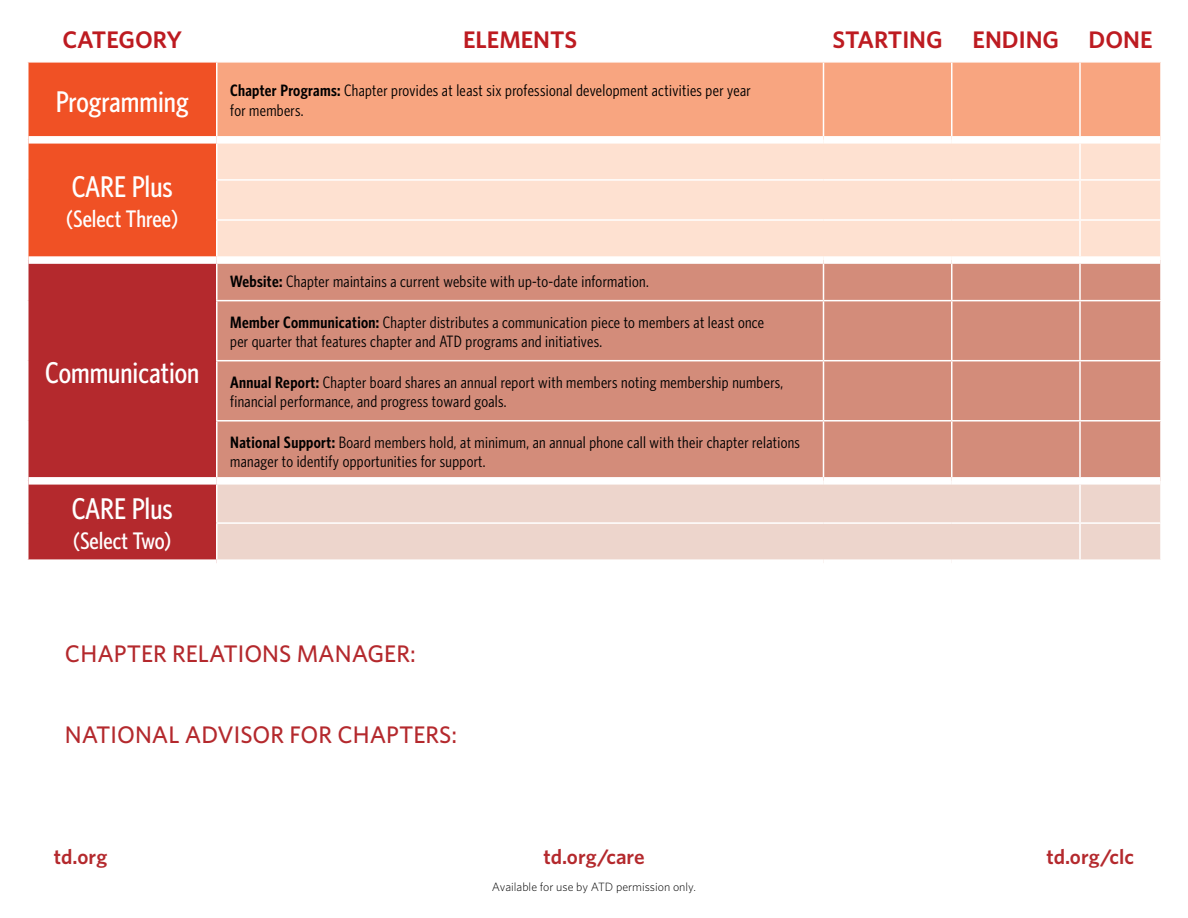
<style>
.page{position:relative;width:1188px;height:918px;background:#fff}
.page>*{position:absolute;margin:0;border:0;box-sizing:border-box;transform-origin:0 0}
.t1{font:500 condensed 30px "Whitney HTF";color:#fff}
.t2{font:500 24px "Whitney HTF";color:#b4292d}
.t3{font:600 24px "Whitney HTF";color:#bd1b21}
.t4{font:500 condensed 24px "Whitney HTF";color:#fff}
.t5{font:600 21px "Whitney HTF";color:#b4292d}
.t6{font:condensed 16.5px/19.5px "Whitney HTF";letter-spacing:.02em;color:#000}
.t7{font:300 12px "Whitney HTF";color:#000}
.s1{font-weight:600}
</style>
<div class="page">
<div style="left:28px;top:63px;width:188px;height:193px;background:#f05125"></div>
<div style="left:218px;top:63px;width:942px;height:73px;background:#f8a580"></div>
<div style="left:218px;top:144px;width:942px;height:112px;background:#fee1d1"></div>
<div style="left:28px;top:264px;width:188px;height:295px;background:#b4292d"></div>
<div style="left:218px;top:264px;width:942px;height:213px;background:#d38c7a"></div>
<div style="left:218px;top:485px;width:942px;height:74px;background:#edd5cc"></div>
<hr style="left:823px;top:63px;width:1px;height:73px;background:#fff">
<hr style="left:951px;top:63px;width:1px;height:73px;background:#fff">
<hr style="left:1079px;top:63px;width:2px;height:73px;background:#fff">
<hr style="left:1079px;top:144px;width:2px;height:35px;background:#fff">
<hr style="left:216px;top:179px;width:608px;height:2px;background:#fff">
<hr style="left:824px;top:179px;width:128px;height:2px;background:#fff">
<hr style="left:952px;top:179px;width:128px;height:2px;background:#fff">
<hr style="left:1080px;top:179px;width:82px;height:2px;background:#fff">
<hr style="left:1079px;top:181px;width:2px;height:38px;background:#fff">
<hr style="left:216px;top:219px;width:608px;height:2px;background:#fff">
<hr style="left:824px;top:219px;width:128px;height:2px;background:#fff">
<hr style="left:952px;top:219px;width:128px;height:2px;background:#fff">
<hr style="left:1080px;top:219px;width:82px;height:2px;background:#fff">
<hr style="left:1079px;top:221px;width:2px;height:35px;background:#fff">
<hr style="left:823px;top:264px;width:1px;height:36px;background:#fff">
<hr style="left:951px;top:264px;width:1px;height:36px;background:#fff">
<hr style="left:1079px;top:264px;width:2px;height:36px;background:#fff">
<hr style="left:216px;top:300px;width:608px;height:1px;background:#fff">
<hr style="left:824px;top:300px;width:128px;height:1px;background:#fff">
<hr style="left:823px;top:301px;width:1px;height:59px;background:#fff">
<hr style="left:952px;top:300px;width:128px;height:1px;background:#fff">
<hr style="left:951px;top:301px;width:1px;height:59px;background:#fff">
<hr style="left:1080px;top:300px;width:82px;height:1px;background:#fff">
<hr style="left:1079px;top:301px;width:2px;height:59px;background:#fff">
<hr style="left:216px;top:360px;width:608px;height:1px;background:#fff">
<hr style="left:824px;top:360px;width:128px;height:1px;background:#fff">
<hr style="left:823px;top:361px;width:1px;height:59px;background:#fff">
<hr style="left:952px;top:360px;width:128px;height:1px;background:#fff">
<hr style="left:951px;top:361px;width:1px;height:59px;background:#fff">
<hr style="left:1080px;top:360px;width:82px;height:1px;background:#fff">
<hr style="left:1079px;top:361px;width:2px;height:59px;background:#fff">
<hr style="left:216px;top:420px;width:608px;height:2px;background:#fff">
<hr style="left:824px;top:420px;width:128px;height:2px;background:#fff">
<hr style="left:823px;top:422px;width:1px;height:55px;background:#fff">
<hr style="left:952px;top:420px;width:128px;height:2px;background:#fff">
<hr style="left:951px;top:422px;width:1px;height:55px;background:#fff">
<hr style="left:1080px;top:420px;width:82px;height:2px;background:#fff">
<hr style="left:1079px;top:422px;width:2px;height:55px;background:#fff">
<hr style="left:1079px;top:485px;width:2px;height:37px;background:#fff">
<hr style="left:216px;top:522px;width:608px;height:2px;background:#fff">
<hr style="left:824px;top:522px;width:128px;height:2px;background:#fff">
<hr style="left:952px;top:522px;width:128px;height:2px;background:#fff">
<hr style="left:1080px;top:522px;width:82px;height:2px;background:#fff">
<hr style="left:1079px;top:524px;width:2px;height:35px;background:#fff">
<div style="left:28px;top:136px;width:189px;height:8px;background:#fff"></div>
<div style="left:28px;top:477px;width:189px;height:8px;background:#fff"></div>
<h2 class="t3" style="left:62px;top:25px;width:121px">CATEGORY</h2>
<h2 class="t3" style="left:463px;top:25px;width:116px">ELEMENTS</h2>
<h2 class="t3" style="left:833px;top:25px;width:321px">STARTING ENDING DONE</h2>
<h1 class="t1" style="left:56px;top:84px;width:135px">Programming</h1>
<p class="t6" style="left:230px;top:81px;width:522px"><span class="s1">Chapter Programs:</span> Chapter provides at least six professional development activities per year for members.</p>
<h1 class="t1" style="left:72px;top:170px;width:103px">CARE Plus</h1>
<h2 class="t4" style="left:66px;top:205px;width:113px">(Select Three)</h2>
<h1 class="t1" style="left:45px;top:355px;width:156px">Communication</h1>
<h1 class="t1" style="left:72px;top:492px;width:103px">CARE Plus</h1>
<h2 class="t4" style="left:73px;top:527px;width:100px">(Select Two)</h2>
<p class="t6" style="left:230px;top:272px;width:420px"><span class="s1">Website:</span> Chapter maintains a current website with up-to-date information.</p>
<p class="t6" style="left:230px;top:312px;width:535px"><span class="s1">Member Communication:</span> Chapter distributes a communication piece to members at least once per quarter that features chapter and ATD programs and initiatives.</p>
<p class="t6" style="left:230px;top:372px;width:555px"><span class="s1">Annual Report:</span> Chapter board shares an annual report with members noting membership numbers, financial performance, and progress toward goals.</p>
<p class="t6" style="left:230px;top:432px;width:571px"><span class="s1">National Support:</span> Board members hold, at minimum, an annual phone call with their chapter relations manager to identify opportunities for support.</p>
<h2 class="t2" style="left:65px;top:639px;width:352px">CHAPTER RELATIONS MANAGER:</h2>
<h2 class="t2" style="left:65px;top:720px;width:394px">NATIONAL ADVISOR FOR CHAPTERS:</h2>
<p class="t5" style="left:54px;top:844px;width:55px">td.org</p>
<p class="t5" style="left:543px;top:844px;width:103px">td.org/care</p>
<p class="t5" style="left:1046px;top:844px;width:89px">td.org/clc</p>
<p class="t7" style="left:492px;top:880px;width:206px">Available for use by ATD permission only.</p>
</div>
